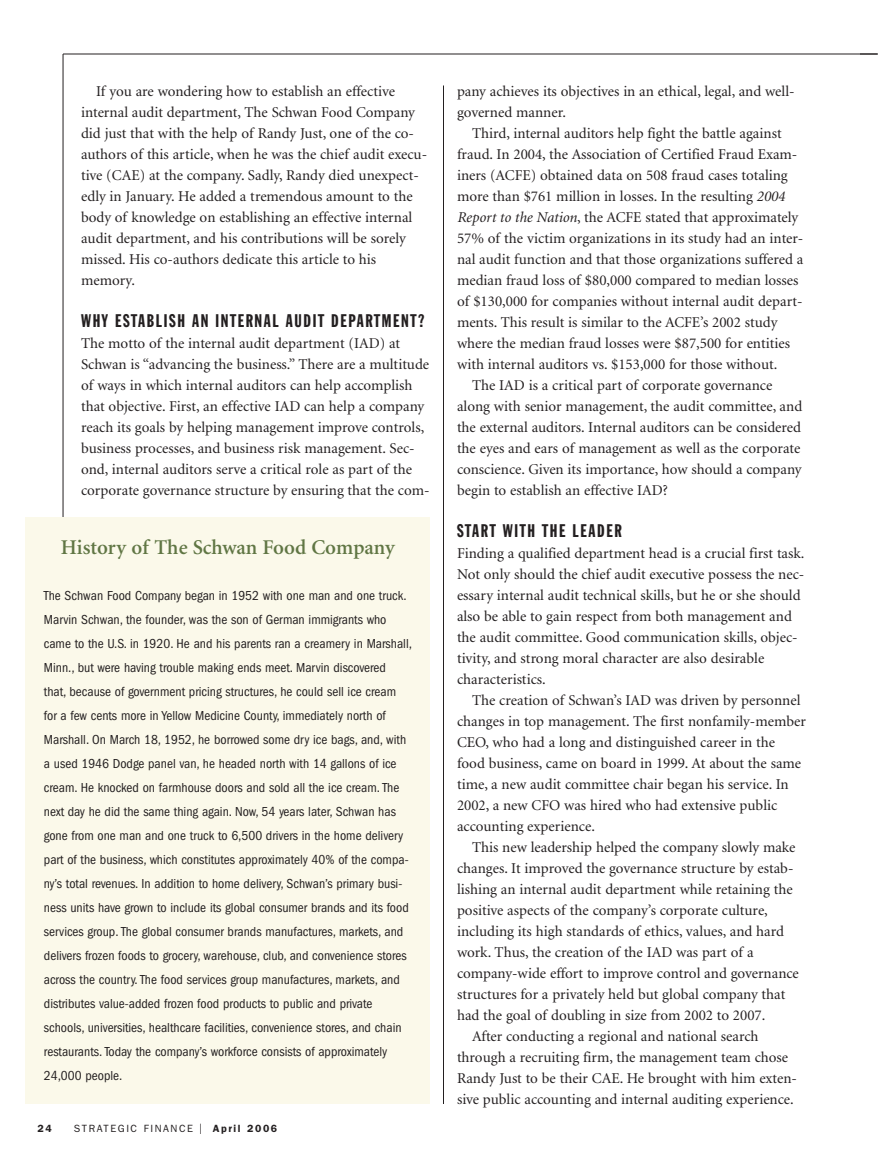
<style>
.page{position:relative;width:878px;height:1161px;background:#fff}
.page>*{position:absolute;margin:0;border:0;box-sizing:border-box;transform-origin:0 0}
.t1{font:600 21px "Minion";color:#607644}
.t2{font:18px "Franklin Gothic Extra Cond";letter-spacing:.09em;color:#231f20}
.t3{font:15px/21px "Minion";color:#231f20}
.t4{font:condensed 13.5px/24px "Franklin Gothic";color:#231f20}
.t5{font:10.5px "Franklin Gothic";letter-spacing:.15em;color:#231f20}
.t6{font:600 10.5px "Franklin Gothic";color:#231f20}
.s1{font-size:15px}
.s2{font-weight:600}
.s3{font-style:italic}
</style>
<div class="page">
<hr style="left:63px;top:54px;width:814px;height:1px;background:#231f20">
<hr style="left:63px;top:54px;width:1px;height:1050px;background:#231f20">
<hr style="left:443px;top:86px;width:1px;height:1018px;background:#231f20">
<div style="left:26px;top:517px;width:404px;height:587px;background:#fbf9ea"></div>
<p class="t3" style="left:81px;top:82px;width:348px;text-indent:15px">If you are wondering how to establish an effective internal audit department, The Schwan Food Company did just that with the help of Randy Just, one of the co&shy;authors of this article, when he was the chief audit execu&shy;tive (CAE) at the company. Sadly, Randy died unexpect&shy;edly in January. He added a tremendous amount to the body of knowledge on establishing an effective internal audit department, and his contributions will be sorely missed. His co-authors dedicate this article to his memory.</p>
<p class="t2" style="left:81px;top:314px;width:345px">WHY ESTABLISH AN INTERNAL AUDIT DEPARTMENT?</p>
<p class="t3" style="left:81px;top:334px;width:350px">The motto of the internal audit department (IAD) at Schwan is “advancing the business.” There are a multitude of ways in which internal auditors can help accomplish that objective. First, an effective IAD can help a company reach its goals by helping management improve controls, business processes, and business risk management. Sec&shy;ond, internal auditors serve a critical role as part of the corporate governance structure by ensuring that the com-</p>
<h1 class="t1" style="left:61px;top:539px;width:335px">History of The Schwan Food Company</h1>
<p class="t4" style="left:44px;top:585px;width:369px">The Schwan Food Company began in 1952 with one man and one truck.<br>Marvin Schwan, the founder, was the son of German immigrants who came to the U.S. in 1920. He and his parents ran a creamery in Marshall, Minn., but were having trouble making ends meet. Marvin discovered that, because of government pricing structures, he could sell ice cream for a few cents more in Yellow Medicine County, immediately north of Marshall. On March 18, 1952, he borrowed some dry ice bags, and, with a used 1946 Dodge panel van, he headed north with 14 gallons of ice cream. He knocked on farmhouse doors and sold all the ice cream. The next day he did the same thing again. Now, 54 years later, Schwan has gone from one man and one truck to 6,500 drivers in the home delivery part of the business, which constitutes approximately 40% of the compa&shy;ny’s total revenues. In addition to home delivery, Schwan’s primary busi&shy;ness units have grown to include its global consumer brands and its food services group. The global consumer brands manufactures, markets, and delivers frozen foods to grocery, warehouse, club, and convenience stores across the country. The food services group manufactures, markets, and distributes value-added frozen food products to public and private schools, universities, healthcare facilities, convenience stores, and chain restaurants. Today the company’s workforce consists of approximately 24,000 people.</p>
<p class="t6" style="left:38px;top:1125px;width:16px">24</p>
<p class="t5" style="left:74px;top:1125px;width:205px">STRATEGIC FINANCE <span class="s1">I</span> <span class="s2">April 2006</span></p>
<p class="t3" style="left:457px;top:82px;width:339px">pany achieves its objectives in an ethical, legal, and well&shy;governed manner.</p>
<p class="t3" style="left:472px;top:124px;width:311px">Third, internal auditors help fight the battle against</p>
<p class="t3" style="left:457px;top:145px;width:342px">fraud. In 2004, the Association of Certified Fraud Exam-</p>
<p class="t3" style="left:457px;top:166px;width:332px">iners (ACFE) obtained data on 508 fraud cases totaling</p>
<p class="t3" style="left:457px;top:187px;width:329px">more than $761 million in losses. In the resulting <span class="s3">2004</span></p>
<p class="t3" style="left:457px;top:208px;width:343px"><span class="s3">Report to the Nation</span>, the ACFE stated that approximately</p>
<p class="t3" style="left:457px;top:229px;width:348px">57% of the victim organizations in its study had an inter-</p>
<p class="t3" style="left:457px;top:250px;width:348px">nal audit function and that those organizations suffered a</p>
<p class="t3" style="left:457px;top:271px;width:343px">median fraud loss of $80,000 compared to median losses</p>
<p class="t3" style="left:457px;top:292px;width:347px">of $130,000 for companies without internal audit depart-</p>
<p class="t3" style="left:457px;top:313px;width:322px">ments. This result is similar to the ACFE’s 2002 study</p>
<p class="t3" style="left:457px;top:334px;width:334px">where the median fraud losses were $87,500 for entities</p>
<p class="t3" style="left:457px;top:355px;width:322px">with internal auditors vs. $153,000 for those without.</p>
<p class="t3" style="left:472px;top:376px;width:302px">The IAD is a critical part of corporate governance</p>
<p class="t3" style="left:457px;top:397px;width:347px">along with senior management, the audit committee, and</p>
<p class="t3" style="left:457px;top:418px;width:345px">the external auditors. Internal auditors can be considered</p>
<p class="t3" style="left:457px;top:439px;width:345px">the eyes and ears of management as well as the corporate</p>
<p class="t3" style="left:457px;top:460px;width:346px">conscience. Given its importance, how should a company</p>
<p class="t3" style="left:457px;top:481px;width:212px">begin to establish an effective IAD?</p>
<p class="t2" style="left:457px;top:524px;width:166px">START WITH THE LEADER</p>
<p class="t3" style="left:457px;top:544px;width:349px">Finding a qualified department head is a crucial first task.<br>Not only should the chief audit executive possess the nec&shy;essary internal audit technical skills, but he or she should also be able to gain respect from both management and the audit committee. Good communication skills, objec&shy;tivity, and strong moral character are also desirable characteristics.</p>
<p class="t3" style="left:457px;top:691px;width:350px;text-indent:15px">The creation of Schwan’s IAD was driven by personnel changes in top management. The first nonfamily-member CEO, who had a long and distinguished career in the food business, came on board in 1999. At about the same time, a new audit committee chair began his service. In 2002, a new CFO was hired who had extensive public accounting experience.</p>
<p class="t3" style="left:472px;top:838px;width:325px">This new leadership helped the company slowly make</p>
<p class="t3" style="left:457px;top:859px;width:338px">changes. It improved the governance structure by estab-</p>
<p class="t3" style="left:457px;top:880px;width:337px">lishing an internal audit department while retaining the</p>
<p class="t3" style="left:457px;top:901px;width:312px">positive aspects of the company’s corporate culture,</p>
<p class="t3" style="left:457px;top:922px;width:328px">including its high standards of ethics, values, and hard</p>
<p class="t3" style="left:457px;top:943px;width:298px">work. Thus, the creation of the IAD was part of a</p>
<p class="t3" style="left:457px;top:964px;width:343px">company-wide effort to improve control and governance</p>
<p class="t3" style="left:457px;top:985px;width:330px">structures for a privately held but global company that</p>
<p class="t3" style="left:457px;top:1006px;width:310px">had the goal of doubling in size from 2002 to 2007.</p>
<p class="t3" style="left:472px;top:1027px;width:288px">After conducting a regional and national search</p>
<p class="t3" style="left:457px;top:1048px;width:333px">through a recruiting firm, the management team chose</p>
<p class="t3" style="left:457px;top:1069px;width:341px">Randy Just to be their CAE. He brought with him exten-</p>
<p class="t3" style="left:457px;top:1090px;width:338px">sive public accounting and internal auditing experience.</p>
</div>
